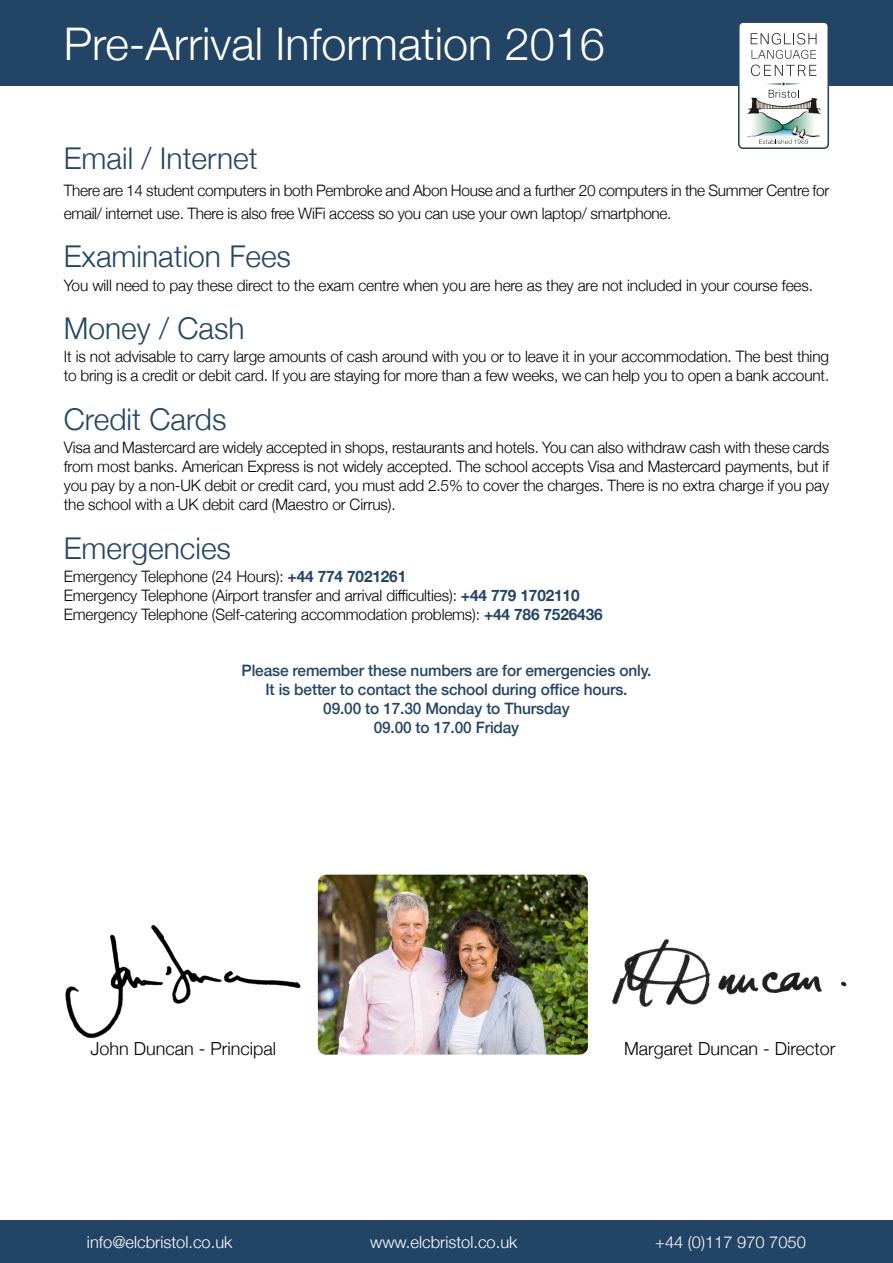
<style>
.page{position:relative;width:893px;height:1263px;background:#fff}
.page>*{position:absolute;margin:0;border:0;box-sizing:border-box;transform-origin:0 0}
.t1{font:300 45px "Helvetica Neue";color:#fff}
.t2{font:300 30px "Helvetica Neue";color:#224566}
.t3{font:300 18px "Helvetica Neue";color:#000}
.t4{font:300 16.5px "Helvetica Neue";color:#fff}
.t5{font:300 15.75px/18.9px "Helvetica Neue";letter-spacing:-.01em;color:#000}
.t6{font:500 15.75px/18.9px "Helvetica Neue";letter-spacing:-.01em;color:#224566;text-align:center}
.s1{font-weight:700;color:#224566}
</style>
<div class="page">
<div style="left:0;top:0;width:893px;height:85px;background:#224566"></div>
<div style="left:0;top:1220px;width:893px;height:43px;background:#224566"></div>
<svg style="left:738px;top:22px;width:91px;height:127px"></svg>
<img style="left:65px;top:925px;width:236px;height:114px">
<img style="left:318px;top:875px;width:270px;height:179px">
<img style="left:612px;top:939px;width:235px;height:68px">
<h1 class="t1" style="left:64px;top:7px;width:543px">Pre-Arrival Information 2016</h1>
<h2 class="t2" style="left:64px;top:134px;width:195px">Email / Internet</h2>
<p class="t5" style="left:64px;top:178px;width:767px;line-height:22.5px">There are 14 student computers in both Pembroke and Abon House and a further 20 computers in the Summer Centre for email/ internet use. There is also free WiFi access so you can use your own laptop/ smartphone.</p>
<h2 class="t2" style="left:64px;top:232px;width:229px">Examination Fees</h2>
<p class="t5" style="left:64px;top:274px;width:751px">You will need to pay these direct to the exam centre when you are here as they are not included in your course fees.</p>
<h2 class="t2" style="left:64px;top:304px;width:182px">Money / Cash</h2>
<p class="t5" style="left:64px;top:346px;width:767px">It is not advisable to carry large amounts of cash around with you or to leave it in your accommodation. The best thing to bring is a credit or debit card. If you are staying for more than a few weeks, we can help you to open a bank account.</p>
<h2 class="t2" style="left:64px;top:395px;width:164px">Credit Cards</h2>
<p class="t5" style="left:64px;top:437px;width:767px;text-align:justify">Visa and Mastercard are widely accepted in shops, restaurants and hotels. You can also withdraw cash with these cards from most banks. American Express is not widely accepted. The school accepts Visa and Mastercard payments, but if you pay by a non-UK debit or credit card, you must add 2.5% to cover the charges. There is no extra charge if you pay the school with a UK debit card (Maestro or Cirrus).</p>
<h2 class="t2" style="left:64px;top:524px;width:169px">Emergencies</h2>
<p class="t5" style="left:64px;top:566px;width:540px">Emergency Telephone (24 Hours): <span class="s1">+44 774 7021261<br></span>Emergency Telephone (Airport transfer and arrival difficulties): <span class="s1">+44 779 1702110<br></span>Emergency Telephone (Self-catering accommodation problems): <span class="s1">+44 786 7526436</span></p>
<p class="t6" style="left:242px;top:660px;width:411px">Please remember these numbers are for emergencies only.<br>It is better to contact the school during office hours.<br>09.00 to 17.30 Monday to Thursday<br>09.00 to 17.00 Friday</p>
<p class="t3" style="left:91px;top:1034px;width:187px">John Duncan - Principal</p>
<p class="t3" style="left:624px;top:1034px;width:213px">Margaret Duncan - Director</p>
<p class="t4" style="left:87px;top:1228px;width:147px">info@elcbristol.co.uk</p>
<p class="t4" style="left:370px;top:1228px;width:149px">www.elcbristol.co.uk</p>
<p class="t4" style="left:655px;top:1228px;width:152px">+44 (0)117 970 7050</p>
</div>
